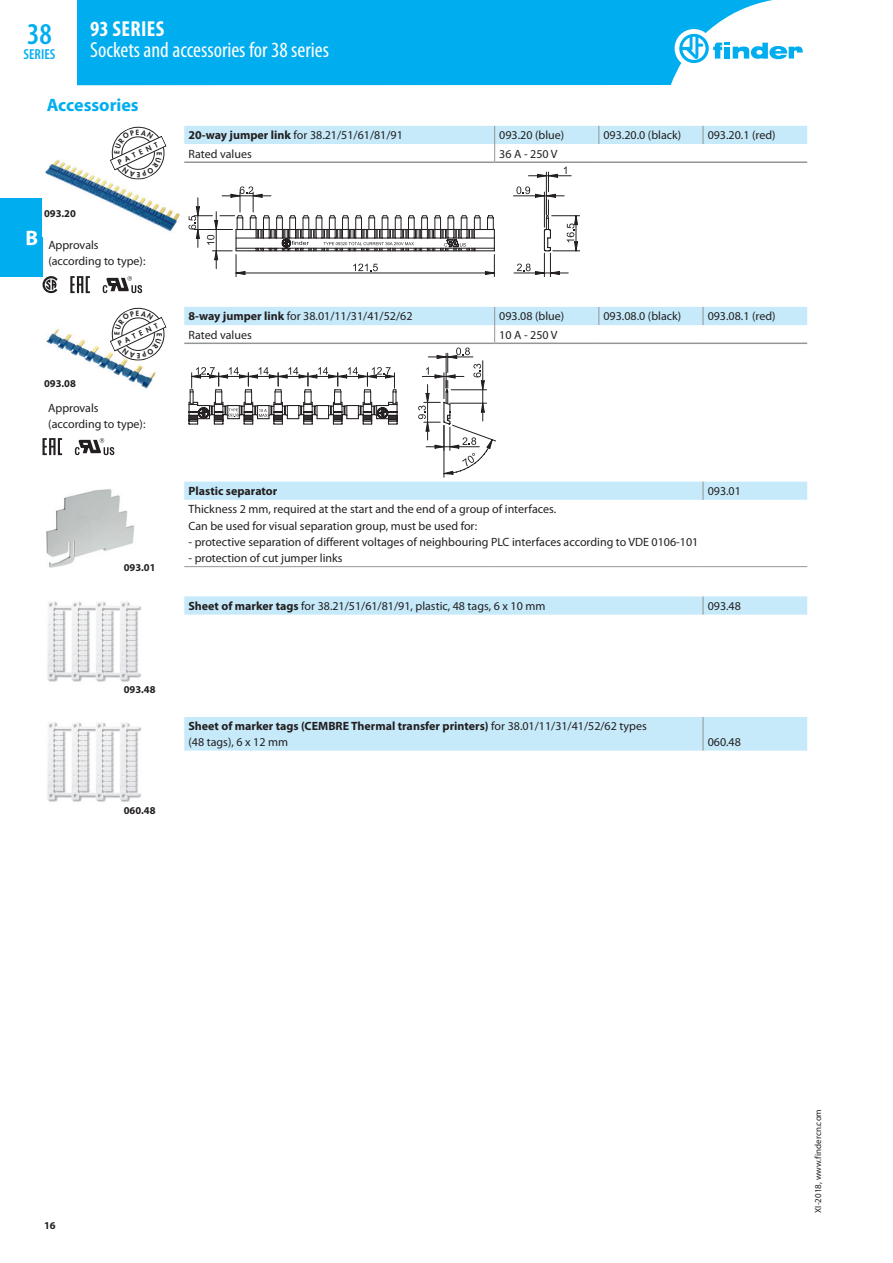
<style>
.page{position:relative;width:893px;height:1263px;background:#fff}
.page>*{position:absolute;margin:0;border:0;box-sizing:border-box;transform-origin:0 0}
.t1{font:600 condensed 30.3px "Myriad Pro";color:#00aeef}
.t2{font:condensed 21.75px "Myriad Pro";color:#fff}
.t3{font:700 condensed 21.75px "Myriad Pro";letter-spacing:.02em;color:#fff}
.t4{font:700 21px "Myriad Pro";color:#fff}
.t5{font:700 18px "Myriad Pro";color:#00aeef}
.t6{font:600 condensed 14.55px "Myriad Pro";color:#00aeef}
.t7{font:12px/16.2px "Myriad Pro";color:#231f20}
.t8{font:700 12px/16.2px "Myriad Pro";color:#231f20}
.t9{font:700 10.5px "Myriad Pro";color:#231f20}
.t10{font:9px "Myriad Pro";color:#231f20}
.t11{font:800 7.05px "Futura Std";color:#231f20}
.s1{font-weight:700}
.s2{font-weight:400}
</style>
<div class="page">
<div style="left:0;top:198px;width:43px;height:78px;background:#00aeef"></div>
<svg style="left:184px;top:126px;width:623px;height:489px"></svg>
<hr style="left:184px;top:161px;width:311px;height:2px;background:#939598">
<hr style="left:495px;top:161px;width:104px;height:2px;background:#939598">
<hr style="left:599px;top:161px;width:104px;height:2px;background:#939598">
<hr style="left:703px;top:161px;width:104px;height:2px;background:#939598">
<hr style="left:184px;top:343px;width:311px;height:1px;background:#939598">
<hr style="left:495px;top:343px;width:104px;height:1px;background:#939598">
<hr style="left:599px;top:343px;width:104px;height:1px;background:#939598">
<hr style="left:703px;top:343px;width:104px;height:1px;background:#939598">
<hr style="left:184px;top:566px;width:311px;height:1px;background:#939598">
<hr style="left:495px;top:566px;width:104px;height:1px;background:#939598">
<hr style="left:599px;top:566px;width:104px;height:1px;background:#939598">
<hr style="left:703px;top:566px;width:104px;height:1px;background:#939598">
<svg style="left:598px;top:126px;width:1px;height:18px"></svg>
<svg style="left:703px;top:126px;width:1px;height:18px"></svg>
<svg style="left:494px;top:126px;width:1px;height:35px"></svg>
<svg style="left:598px;top:307px;width:1px;height:18px"></svg>
<svg style="left:703px;top:307px;width:1px;height:18px"></svg>
<svg style="left:703px;top:482px;width:1px;height:18px"></svg>
<svg style="left:703px;top:596px;width:1px;height:19px"></svg>
<img style="left:45px;top:159px;width:135px;height:73px">
<svg style="left:70px;top:276px;width:20px;height:17px"></svg>
<svg style="left:43px;top:276px;width:15px;height:17px"></svg>
<svg style="left:103px;top:276px;width:39px;height:17px"></svg>
<div style="left:189px;top:166px;width:391px;height:111px;background:#fff"></div>
<hr style="left:514px;top:273px;width:54px;height:1px;background:#231f20">
<svg style="left:516px;top:166px;width:64px;height:111px"></svg>
<hr style="left:513px;top:196px;width:51px;height:1px;background:#231f20">
<svg style="left:189px;top:186px;width:306px;height:91px"></svg>
<hr style="left:216px;top:212px;width:1px;height:57px;background:#231f20">
<img style="left:46px;top:328px;width:110px;height:61px">
<svg style="left:43px;top:438px;width:19px;height:17px"></svg>
<svg style="left:75px;top:438px;width:39px;height:17px"></svg>
<svg style="left:189px;top:307px;width:307px;height:170px"></svg>
<img style="left:46px;top:489px;width:89px;height:79px">
<img style="left:47px;top:601px;width:95px;height:81px">
<img style="left:47px;top:722px;width:95px;height:80px">
<div style="left:184px;top:717px;width:623px;height:34px;background:#c6eafa"></div>
<hr style="left:703px;top:717px;width:1px;height:34px;background:#939598">
<div style="left:77px;top:0;width:696px;height:85px;background:#00aeef"></div>
<div style="left:675px;top:29px;width:38px;height:39px;background:#fff;border-radius:50%"></div>
<svg style="left:679px;top:34px;width:124px;height:29px"></svg>
<svg style="left:109px;top:126px;width:58px;height:54px"></svg>
<svg style="left:109px;top:307px;width:58px;height:54px"></svg>
<h1 class="t1" style="left:27px;top:17px;width:26px">38</h1>
<p class="t6" style="left:24px;top:46px;width:33px">SERIES</p>
<h2 class="t3" style="left:90px;top:16px;width:76px">93 SERIES</h2>
<h2 class="t2" style="left:90px;top:37px;width:240px">Sockets and accessories for 38 series</h2>
<h3 class="t5" style="left:47px;top:93px;width:93px">Accessories</h3>
<p class="t9" style="left:44px;top:207px;width:33px">093.20</p>
<p class="t11" style="left:117px;top:158px;width:45px;rotate:-25deg">PATENT</p>
<h3 class="t4" style="left:26px;top:224px;width:14px">B</h3>
<p class="t7" style="left:48px;top:237px;width:99px">Approvals (according to type):</p>
<p class="t11" style="left:117px;top:339px;width:45px;rotate:-25deg">PATENT</p>
<p class="t9" style="left:44px;top:377px;width:33px">093.08</p>
<p class="t7" style="left:48px;top:399px;width:99px">Approvals (according to type):</p>
<p class="t9" style="left:124px;top:561px;width:33px">093.01</p>
<p class="t9" style="left:124px;top:683px;width:33px">093.48</p>
<p class="t9" style="left:124px;top:803px;width:33px">060.48</p>
<p class="t7" style="left:189px;top:127px;width:216px"><span class="s1">20-way jumper link</span> for 38.21/51/61/81/91</p>
<p class="t7" style="left:499px;top:127px;width:66px">093.20 (blue)</p>
<p class="t7" style="left:603px;top:127px;width:79px">093.20.0 (black)</p>
<p class="t7" style="left:708px;top:127px;width:69px">093.20.1 (red)</p>
<p class="t7" style="left:188px;top:145px;width:65px">Rated values</p>
<p class="t7" style="left:499px;top:145px;width:60px">36 A - 250 V</p>
<p class="t7" style="left:189px;top:308px;width:225px"><span class="s1">8-way jumper link</span> for 38.01/11/31/41/52/62</p>
<p class="t7" style="left:499px;top:308px;width:66px">093.08 (blue)</p>
<p class="t7" style="left:603px;top:308px;width:79px">093.08.0 (black)</p>
<p class="t7" style="left:708px;top:308px;width:69px">093.08.1 (red)</p>
<p class="t7" style="left:188px;top:326px;width:65px">Rated values</p>
<p class="t7" style="left:499px;top:326px;width:60px">10 A - 250 V</p>
<p class="t8" style="left:189px;top:483px;width:90px">Plastic separator</p>
<p class="t7" style="left:708px;top:483px;width:35px">093.01</p>
<p class="t7" style="left:189px;top:501px;width:369px">Thickness 2 mm, required at the start and the end of a group of interfaces.<br>Can be used for visual separation group, must be used for:</p>
<p class="t7" style="left:189px;top:533px;width:511px">- protective separation of different voltages of neighbouring PLC interfaces according to VDE 0106-101</p>
<p class="t7" style="left:189px;top:550px;width:156px">- protection of cut jumper links</p>
<p class="t7" style="left:189px;top:598px;width:358px"><span class="s1">Sheet of marker tags</span> for 38.21/51/61/81/91, plastic, 48 tags, 6 x 10 mm</p>
<p class="t7" style="left:708px;top:598px;width:35px">093.48</p>
<p class="t8" style="left:189px;top:718px;width:460px">Sheet of marker tags (CEMBRE Thermal transfer printers) <span class="s2">for 38.01/11/31/41/52/62 types (48 tags), 6 x 12 mm</span></p>
<p class="t7" style="left:708px;top:734px;width:35px">060.48</p>
<p class="t9" style="left:44px;top:1219px;width:13px">16</p>
<p class="t10" style="left:812px;top:1213px;width:105px;rotate:-90deg">XI-2018, www.findercn.com</p>
</div>
